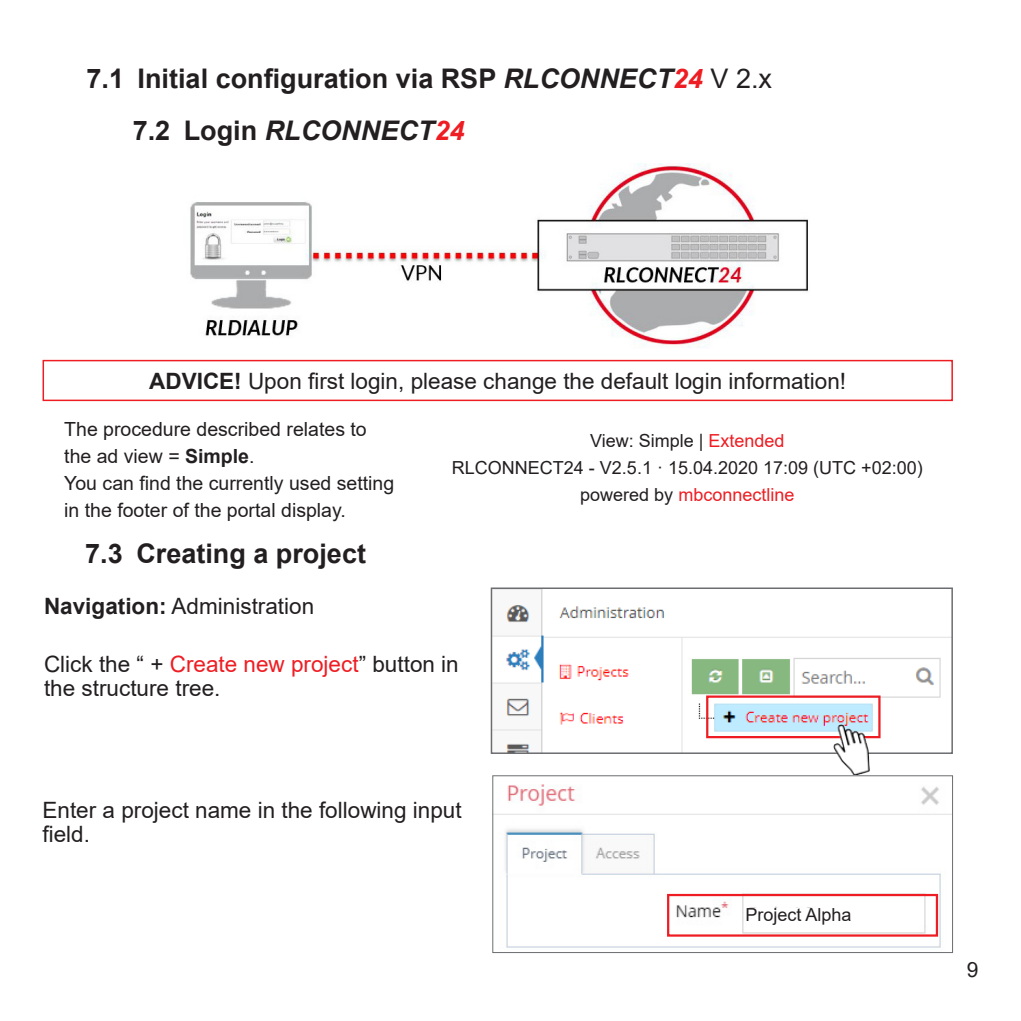
<style>
.page{position:relative;width:1021px;height:1021px;background:#fff}
.page>*{position:absolute;margin:0;border:0;box-sizing:border-box;transform-origin:0 0}
.t1{font:700 27px "Arial";color:#231f20}
.t2{font:italic 700 27px "Arial";color:#231f20}
.Grundschrift{font:22.5px/24px "Arial";color:#231f20}
.t3{font:21px "Arial";color:#231f20}
.Grundschrift-2{font:19.5px/27px "Arial";color:#231f20}
.Grundschrift-3{font:18px "Arial";color:#231f20}
.Grundschrift-4{font:18px "Arial";color:#ee1d23}
.s1{font-style:italic}
.s2{font-style:italic;color:#ee1d23}
.s3{font-weight:400}
.s4{font-style:normal}
.s5{color:#ee1d23}
.s6{font-weight:700}
.s7{color:#231f20}
</style>
<div class="page">
<div style="left:43px;top:360px;width:909px;height:41px;border:2px solid #ee1d23"></div>
<img style="left:493px;top:590px;width:456px;height:161px">
<div style="left:490px;top:587px;width:462px;height:167px;border:2px solid #6c6d70"></div>
<div style="left:706px;top:695px;width:174px;height:43px;border:2px solid #ee1d23"></div>
<img style="left:833px;top:724px;width:36px;height:51px">
<img style="left:494px;top:784px;width:456px;height:164px">
<div style="left:492px;top:775px;width:460px;height:177px;border:1px solid #6c6d70"></div>
<div style="left:667px;top:893px;width:271px;height:43px;border:2px solid #ee1d23"></div>
<div style="left:745px;top:908px;width:124px;height:22px;background:#fff"></div>
<img style="left:190px;top:164px;width:618px;height:184px">
<p class="t1" style="left:87px;top:59px;width:687px">7.1 Initial configuration via RSP <span class="s1">RLCONNECT</span><span class="s2">24</span> <span class="s3">V 2.x</span></p>
<p class="t2" style="left:133px;top:113px;width:333px"><span class="s4">7.2 Login</span> RLCONNECT<span class="s5">24</span></p>
<p class="Grundschrift" style="left:149px;top:368px;width:698px"><span class="s6">ADVICE!</span> Upon first login, please change the default login information!</p>
<p class="Grundschrift-2" style="left:64px;top:416px;width:304px">The procedure described relates to the ad view = <span class="s6">Simple</span>.</p>
<p class="Grundschrift-2" style="left:64px;top:470px;width:331px">You can find the currently used setting in the footer of the portal display.</p>
<p class="t1" style="left:85px;top:534px;width:282px">7.3 Creating a project</p>
<p class="Grundschrift" style="left:44px;top:593px;width:272px"><span class="s6">Navigation:</span> Administration</p>
<p class="Grundschrift-3" style="left:590px;top:428px;width:196px">View: Simple | <span class="s5">Extended</span></p>
<p class="Grundschrift-3" style="left:452px;top:455px;width:472px">RLCONNECT24 - V2.5.1 · 15.04.2020 17:09 (UTC +02:00)</p>
<p class="Grundschrift-4" style="left:580px;top:482px;width:216px"><span class="s7">powered by</span> mbconnectline</p>
<p class="Grundschrift" style="left:44px;top:651px;width:416px">Click the “ + <span class="s5">Create new project</span>” button in the structure tree.</p>
<p class="Grundschrift" style="left:43px;top:798px;width:420px">Enter a project name in the following input field.</p>
<p class="Grundschrift-3" style="left:745px;top:902px;width:108px">Project Alpha</p>
<p class="t3" style="left:966px;top:954px;width:13px">9</p>
</div>
